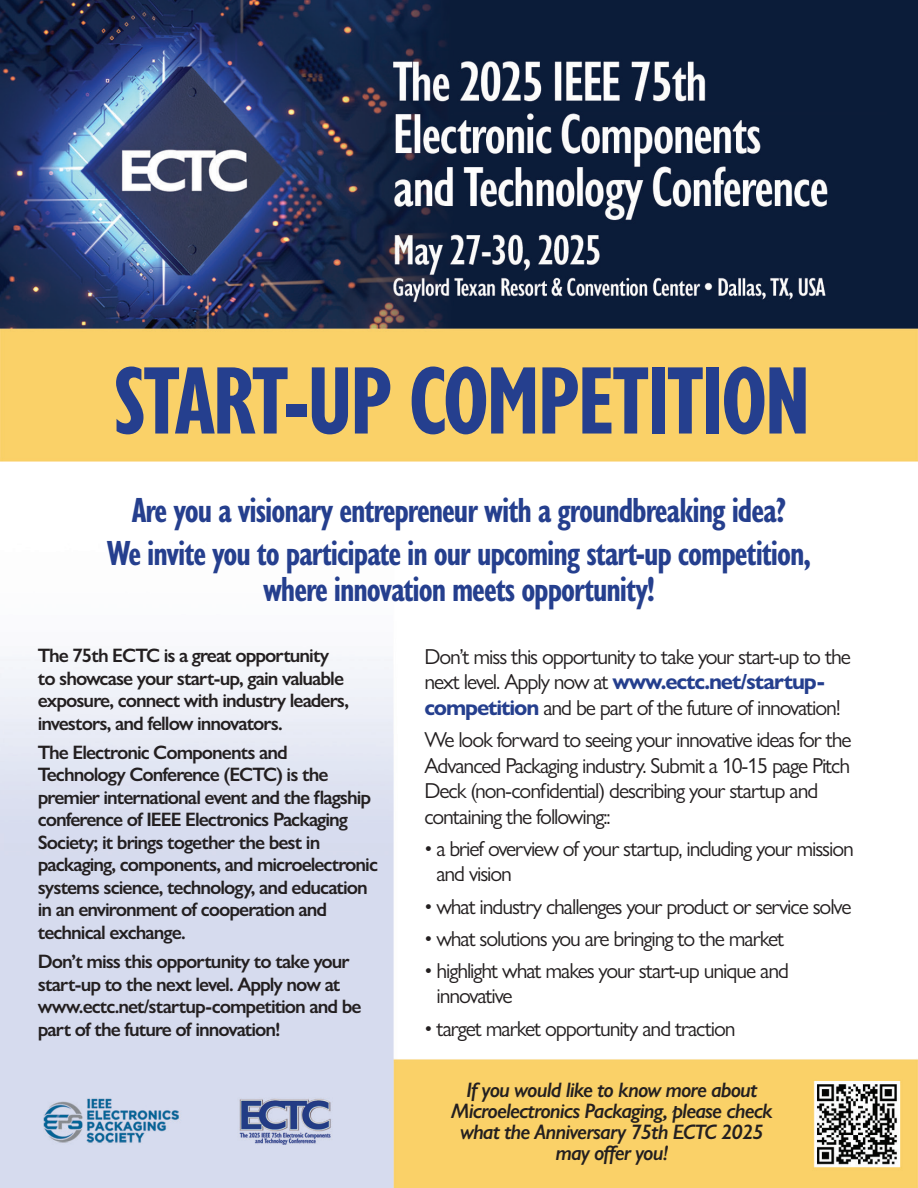
<style>
.page{position:relative;width:918px;height:1188px;background:#fff}
.page>*{position:absolute;margin:0;border:0;box-sizing:border-box;transform-origin:0 0}
.t1{font:700 condensed 99px "Gill Sans Nova";letter-spacing:-.03em;color:#253f8e;scale:.95 1}
.t2{font:700 condensed 36px "Gill Sans Nova";letter-spacing:-.03em;color:#253f8e;scale:.95 1}
.t3{font:21.75px/25.5px "Gill Sans Nova";letter-spacing:-.05em;color:#231f20}
.t4{font:italic 600 21px/21px "Gill Sans Nova";letter-spacing:-.04em;color:#231f20;text-align:center}
.t5{font:600 19.5px/22.5px "Gill Sans Nova";letter-spacing:-.05em;color:#231f20}
.s1{font-weight:700;color:#253f8e}
</style>
<div class="page">
<img style="left:0;top:0;width:918px;height:1188px">
<p class="t1" style="left:114px;top:334px;width:735px">START-UP COMPETITION</p>
<p class="t2" style="left:132px;top:486px;width:690px">Are you a visionary entrepreneur with a groundbreaking idea?</p>
<p class="t2" style="left:107px;top:529px;width:743px">We invite you to participate in our upcoming start-up competition,</p>
<p class="t2" style="left:263px;top:565px;width:414px">where innovation meets opportunity!</p>
<p class="t3" style="left:424px;top:644px;width:428px">Don’t miss this opportunity to take your start-up to the next level. Apply now at <span class="s1">www.ectc.net/startup&shy;competition</span> and be part of the future of innovation!</p>
<p class="t3" style="left:424px;top:727px;width:429px">We look forward to seeing your innovative ideas for the Advanced Packaging industry. Submit a 10-15 page Pitch Deck (non-confidential) describing your startup and containing the following::</p>
<p class="t3" style="left:436px;top:835px;width:419px;text-indent:-12px">• a brief overview of your startup, including your mission and vision</p>
<p class="t3" style="left:424px;top:893px;width:429px">• what industry challenges your product or service solve</p>
<p class="t3" style="left:424px;top:925px;width:361px">• what solutions you are bringing to the market</p>
<p class="t3" style="left:436px;top:958px;width:354px;text-indent:-12px">• highlight what makes your start-up unique and innovative</p>
<p class="t3" style="left:424px;top:1015px;width:313px">• target market opportunity and traction</p>
<p class="t5" style="left:38px;top:644px;width:313px">The 75th ECTC is a great opportunity to showcase your start-up, gain valuable exposure, connect with industry leaders, investors, and fellow innovators.</p>
<p class="t5" style="left:38px;top:741px;width:342px">The Electronic Components and Technology Conference (ECTC) is the premier international event and the flagship conference of IEEE Electronics Packaging Society; it brings together the best in packaging, components, and microelectronic systems science, technology, and education in an environment of cooperation and technical exchange.</p>
<p class="t5" style="left:38px;top:950px;width:325px">Don’t miss this opportunity to take your start-up to the next level. Apply now at www.ectc.net/startup-competition and be part of the future of innovation!</p>
<p class="t4" style="left:451px;top:1080px;width:323px">If you would like to know more about<br>Microelectronics Packaging, please check what the Anniversary 75th ECTC 2025 may offer you!</p>
</div>
